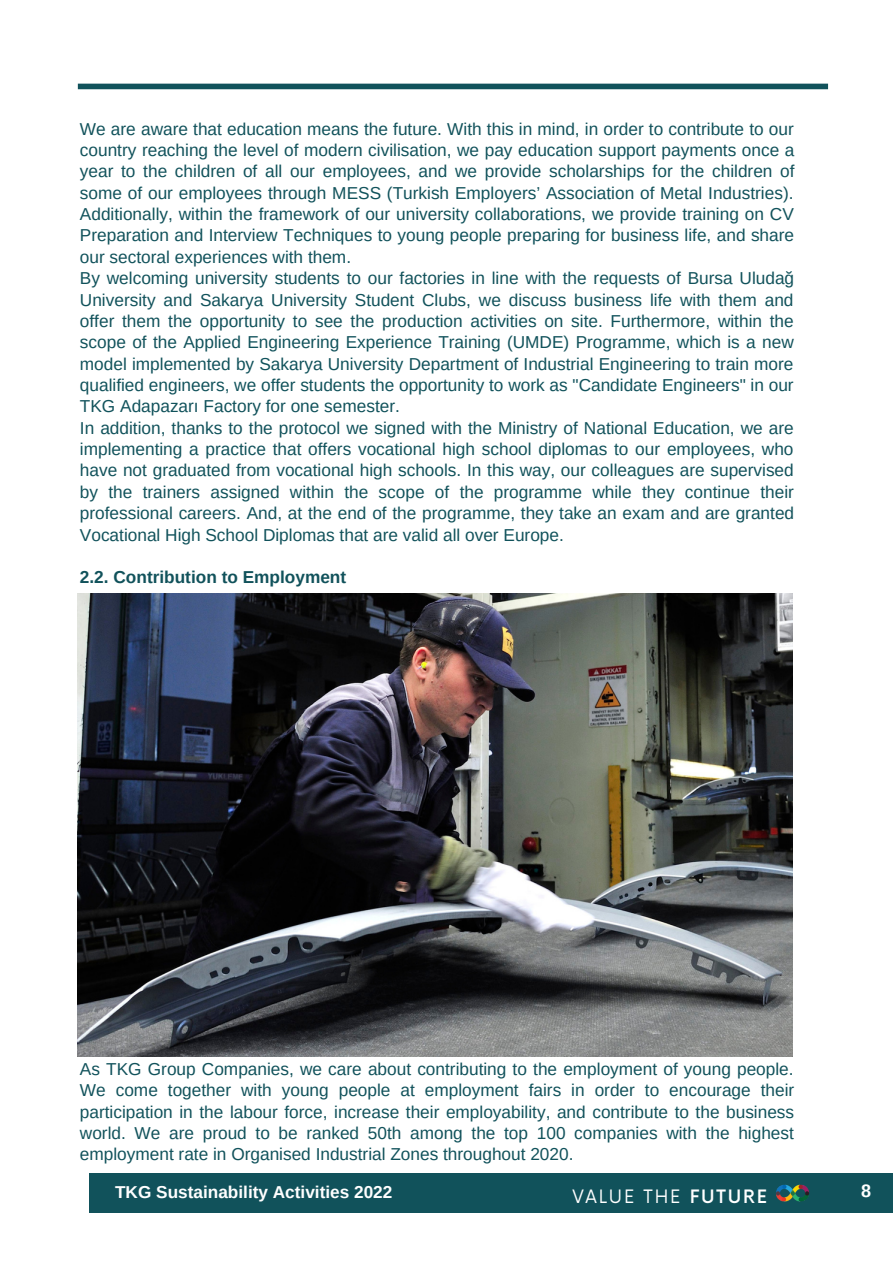
<style>
.page{position:relative;width:893px;height:1264px;background:#fff}
.page>*{position:absolute;margin:0;border:0;box-sizing:border-box;transform-origin:0 0}
.t1{font:18px "Now";letter-spacing:.1em;color:#fff}
.t2{font:700 18px "Arimo";color:#fff}
.t3{font:17.25px/21.3px "Arimo";color:#11525b}
.t4{font:700 17.25px "Arimo";color:#fff}
.t5{font:700 17.25px "Arimo";color:#11525b}
.s1{font-weight:500}
</style>
<div class="page">
<div style="left:89px;top:1173px;width:803px;height:39px;background:#11525b"></div>
<img style="left:776px;top:1184px;width:33px;height:18px">
<div style="left:78px;top:84px;width:750px;height:5px;background:#11525b"></div>
<img style="left:78px;top:593px;width:714px;height:463px">
<p class="t3" style="left:80px;top:118px;width:716px">We are aware that education means the future. With this in mind, in order to contribute to our country reaching the level of modern civilisation, we pay education support payments once a year to the children of all our employees, and we provide scholarships for the children of some of our employees through MESS (Turkish Employers’ Association of Metal Industries).<br>Additionally, within the framework of our university collaborations, we provide training on CV Preparation and Interview Techniques to young people preparing for business life, and share our sectoral experiences with them.<br>By welcoming university students to our factories in line with the requests of Bursa Uludağ University and Sakarya University Student Clubs, we discuss business life with them and offer them the opportunity to see the production activities on site. Furthermore, within the scope of the Applied Engineering Experience Training (UMDE) Programme, which is a new model implemented by Sakarya University Department of Industrial Engineering to train more qualified engineers, we offer students the opportunity to work as "Candidate Engineers" in our TKG Adapazarı Factory for one semester.<br>In addition, thanks to the protocol we signed with the Ministry of National Education, we are implementing a practice that offers vocational high school diplomas to our employees, who have not graduated from vocational high schools. In this way, our colleagues are supervised by the trainers assigned within the scope of the programme while they continue their professional careers. And, at the end of the programme, they take an exam and are granted Vocational High School Diplomas that are valid all over Europe.</p>
<p class="t5" style="left:80px;top:567px;width:268px">2.2. Contribution to Employment</p>
<p class="t3" style="left:80px;top:1058px;width:715px;text-align:justify">As TKG Group Companies, we care about contributing to the employment of young people.<br>We come together with young people at employment fairs in order to encourage their participation in the labour force, increase their employability, and contribute to the business world. We are proud to be ranked 50th among the top 100 companies with the highest employment rate in Organised Industrial Zones throughout 2020.</p>
<p class="t1" style="left:572px;top:1185px;width:196px">VALUE THE <span class="s1">FUTURE</span></p>
<p class="t2" style="left:861px;top:1180px;width:11px">8</p>
<p class="t4" style="left:115px;top:1181px;width:279px">TKG Sustainability Activities 2022</p>
</div>
